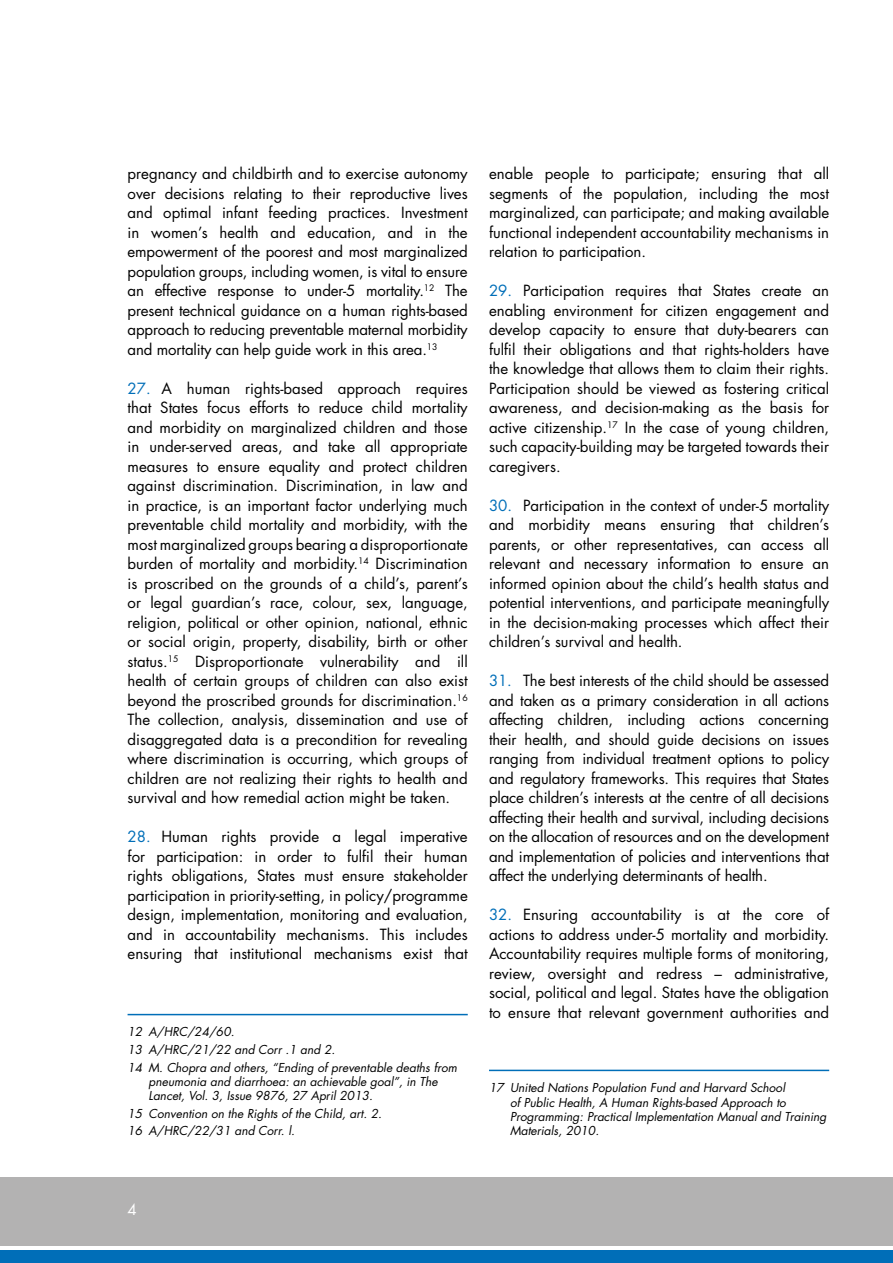
<style>
.page{position:relative;width:893px;height:1263px;background:#fff}
.page>*{position:absolute;margin:0;border:0;box-sizing:border-box;transform-origin:0 0}
.t1{font:15px/19.5px "Futura Std";color:#000;text-align:justify}
.t2{font:15px "Futura Std";color:#fff}
.t3{font:italic 12px/14.4px "Futura Std";color:#000}
.s1{color:#006eb8}
</style>
<div class="page">
<div style="left:0;top:1250px;width:893px;height:13px;background:#006eb8"></div>
<div style="left:0;top:1178px;width:893px;height:68px;background:#b3b2b2"></div>
<hr style="left:128px;top:1014px;width:340px;height:1px;background:#006eb8">
<hr style="left:489px;top:1070px;width:340px;height:1px;background:#006eb8">
<p class="t1" style="left:128px;top:164px;width:342px">pregnancy and childbirth and to exercise autonomy over decisions relating to their reproductive lives and optimal infant feeding practices. Investment in women’s health and education, and in the empowerment of the poorest and most marginalized population groups, including women, is vital to ensure an effective response to under-5 mortality.<sup>12</sup> The present technical guidance on a human rights-based approach to reducing preventable maternal morbidity and mortality can help guide work in this area.<sup>13</sup></p>
<p class="t1" style="left:128px;top:378px;width:342px"><span class="s1">27.</span> A human rights-based approach requires that States focus efforts to reduce child mortality and morbidity on marginalized children and those in under-served areas, and take all appropriate measures to ensure equality and protect children against discrimination. Discrimination, in law and in practice, is an important factor underlying much preventable child mortality and morbidity, with the most marginalized groups bearing a disproportionate burden of mortality and morbidity.<sup>14</sup> Discrimination is proscribed on the grounds of a child’s, parent’s or legal guardian’s race, colour, sex, language, religion, political or other opinion, national, ethnic or social origin, property, disability, birth or other status.<sup>15</sup> Disproportionate vulnerability and ill health of certain groups of children can also exist beyond the proscribed grounds for discrimination.<sup>16<br></sup>The collection, analysis, dissemination and use of disaggregated data is a precondition for revealing where discrimination is occurring, which groups of children are not realizing their rights to health and survival and how remedial action might be taken.</p>
<p class="t1" style="left:128px;top:827px;width:342px"><span class="s1">28.</span> Human rights provide a legal imperative for participation: in order to fulfil their human rights obligations, States must ensure stakeholder participation in priority-setting, in policy/programme design, implementation, monitoring and evaluation, and in accountability mechanisms. This includes ensuring that institutional mechanisms exist that</p>
<p class="t3" style="left:128px;top:1023px;width:331px;line-height:17.5px">12 A/HRC/24/60.<br>13 A/HRC/21/22 and Corr .1 and 2.<br>14 M. Chopra and others, “Ending of preventable deaths from</p>
<p class="t3" style="left:149px;top:1074px;width:291px">pneumonia and diarrhoea: an achievable goal”, in The<br>Lancet, Vol. 3, Issue 9876, 27 April 2013.</p>
<p class="t3" style="left:128px;top:1105px;width:256px;line-height:17.5px">15 Convention on the Rights of the Child, art. 2.<br>16 A/HRC/22/31 and Corr. l.</p>
<p class="t1" style="left:489px;top:164px;width:342px">enable people to participate; ensuring that all segments of the population, including the most marginalized, can participate; and making available functional independent accountability mechanisms in relation to participation.</p>
<p class="t1" style="left:489px;top:281px;width:342px"><span class="s1">29.</span> Participation requires that States create an enabling environment for citizen engagement and develop capacity to ensure that duty-bearers can fulfil their obligations and that rights-holders have the knowledge that allows them to claim their rights.<br>Participation should be viewed as fostering critical awareness, and decision-making as the basis for active citizenship.<sup>17</sup> In the case of young children, such capacity-building may be targeted towards their caregivers.</p>
<p class="t1" style="left:489px;top:495px;width:342px"><span class="s1">30.</span> Participation in the context of under-5 mortality and morbidity means ensuring that children’s parents, or other representatives, can access all relevant and necessary information to ensure an informed opinion about the child’s health status and potential interventions, and participate meaningfully in the decision-making processes which affect their children’s survival and health.</p>
<p class="t1" style="left:489px;top:671px;width:342px"><span class="s1">31.</span> The best interests of the child should be assessed and taken as a primary consideration in all actions affecting children, including actions concerning their health, and should guide decisions on issues ranging from individual treatment options to policy and regulatory frameworks. This requires that States place children’s interests at the centre of all decisions affecting their health and survival, including decisions on the allocation of resources and on the development and implementation of policies and interventions that affect the underlying determinants of health.</p>
<p class="t1" style="left:489px;top:905px;width:342px"><span class="s1">32.</span> Ensuring accountability is at the core of actions to address under-5 mortality and morbidity.<br>Accountability requires multiple forms of monitoring, review, oversight and redress – administrative, social, political and legal. States have the obligation to ensure that relevant government authorities and</p>
<p class="t3" style="left:510px;top:1081px;width:318px;text-indent:-21px">17 United Nations Population Fund and Harvard School<br>of Public Health, A Human Rights-based Approach to Programming: Practical Implementation Manual and Training Materials, 2010.</p>
<p class="t2" style="left:128px;top:1200px;width:11px">4</p>
</div>
